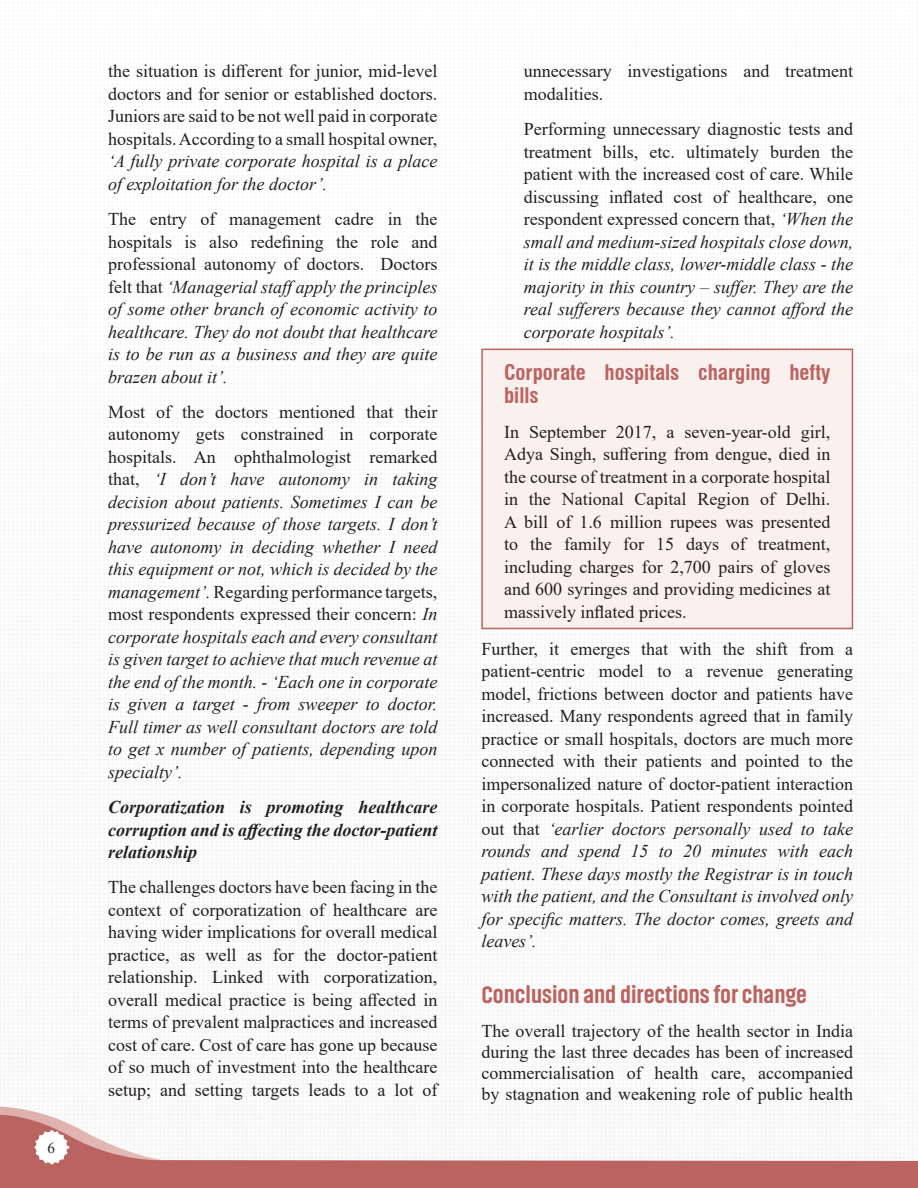
<style>
.page{position:relative;width:918px;height:1188px;background:#fff}
.page>*{position:absolute;margin:0;border:0;box-sizing:border-box;transform-origin:0 0}
.t1{font:800 24px "Akhand";color:#ba6462}
.t2{font:700 condensed 21px/22.5px "Swiss 721 BT";color:#ba6462}
.t3{font:18px/22.5px "Times New Roman";color:#241f1f;text-align:justify}
.t4{font:italic 18px/22.5px "Times New Roman";color:#241f1f;text-align:justify}
.t5{font:italic 700 18px/22.5px "Times New Roman";color:#241f1f;text-align:justify}
.t6{font:15px "Times New Roman";color:#241f1f}
.s1{font-style:normal}
.s2{font-style:italic}
</style>
<div class="page">
<svg style="left:0;top:1109px;width:918px;height:79px;fill:#f6f6f6"></svg>
<svg style="left:33px;top:1129px;width:37px;height:37px"></svg>
<div style="left:482px;top:349px;width:370px;height:279px;background:#faf0ee"></div>
<div style="left:481px;top:349px;width:372px;height:280px;border:2px solid #ba6462"></div>
<p class="t6" style="left:47px;top:1137px;width:9px">6</p>
<p class="t3" style="left:108px;top:59px;width:331px">the situation is different for junior, mid-level doctors and for senior or established doctors.<br>Juniors are said to be not well paid in corporate hospitals. According to a small hospital owner,</p>
<p class="t4" style="left:108px;top:150px;width:331px">‘A fully private corporate hospital is a place of exploitation for the doctor’.</p>
<p class="t4" style="left:108px;top:207px;width:331px"><span class="s1">The entry of management cadre in the hospitals is also redefining the role and professional autonomy of doctors. Doctors felt that</span> ‘Managerial staffapply the principles of some other branch of economic activity to healthcare. They do not doubt that healthcare is to be run as a business and they are quite brazen about it’.</p>
<p class="t4" style="left:108px;top:400px;width:331px"><span class="s1">Most of the doctors mentioned that their autonomy gets constrained in corporate hospitals. An ophthalmologist remarked that,</span> ‘I don’t have autonomy in taking decision about patients. Sometimes I can be pressurized because of those targets. I don’t have autonomy in deciding whether I need this equipment or not, which is decided by the management’. <span class="s1">Regarding performance targets, most respondents expressed their concern:</span> In corporate hospitals each and every consultant is given target to achieve that much revenue at the end of the month. - ‘Each one in corporate is given a target - from sweeper to doctor.<br>Full timer as well consultant doctors are told to get x number of patients, depending upon specialty’.</p>
<p class="t5" style="left:108px;top:795px;width:331px">Corporatization is promoting healthcare corruption and is affecting the doctor-patient relationship</p>
<p class="t3" style="left:108px;top:875px;width:331px">The challenges doctors have been facing in the context of corporatization of healthcare are having wider implications for overall medical practice, as well as for the doctor-patient relationship. Linked with corporatization, overall medical practice is being affected in terms of prevalent malpractices and increased cost of care. Cost of care has gone up because of so much of investment into the healthcare setup; and setting targets leads to a lot of</p>
<p class="t3" style="left:524px;top:59px;width:331px">unnecessary investigations and treatment modalities.</p>
<p class="t3" style="left:524px;top:117px;width:331px">Performing unnecessary diagnostic tests and treatment bills, etc. ultimately burden the patient with the increased cost of care. While discussing inflated cost of healthcare, one respondent expressed concern that, <span class="s2">‘When the small and medium-sized hospitals close down, it is the middle class, lower-middle class - the majority in this country – suffer. They are the real sufferers because they cannot afford the corporate hospitals’.</span></p>
<p class="t2" style="left:504px;top:361px;width:328px">Corporate hospitals charging hefty bills</p>
<p class="t3" style="left:504px;top:420px;width:328px">In September 2017, a seven-year-old girl, Adya Singh, suffering from dengue, died in the course of treatment in a corporate hospital in the National Capital Region of Delhi.<br>A bill of 1.6 million rupees was presented to the family for 15 days of treatment, including charges for 2,700 pairs of gloves and 600 syringes and providing medicines at massively inflated prices.</p>
<p class="t3" style="left:481px;top:637px;width:373px">Further, it emerges that with the shift from a patient-centric model to a revenue generating model, frictions between doctor and patients have increased. Many respondents agreed that in family practice or small hospitals, doctors are much more connected with their patients and pointed to the impersonalized nature of doctor-patient interaction in corporate hospitals. Patient respondents pointed out that <span class="s2">‘earlier doctors personally used to take rounds and spend 15 to 20 minutes with each patient. These days mostly the Registrar is in touch with the patient, and the Consultant is involved only for specific matters. The doctor comes, greets and leaves’.</span></p>
<h1 class="t1" style="left:481px;top:982px;width:327px">Conclusion and directions for change</h1>
<p class="t3" style="left:481px;top:1020px;width:373px;line-height:21px">The overall trajectory of the health sector in India during the last three decades has been of increased commercialisation of health care, accompanied by stagnation and weakening role of public health</p>
</div>
